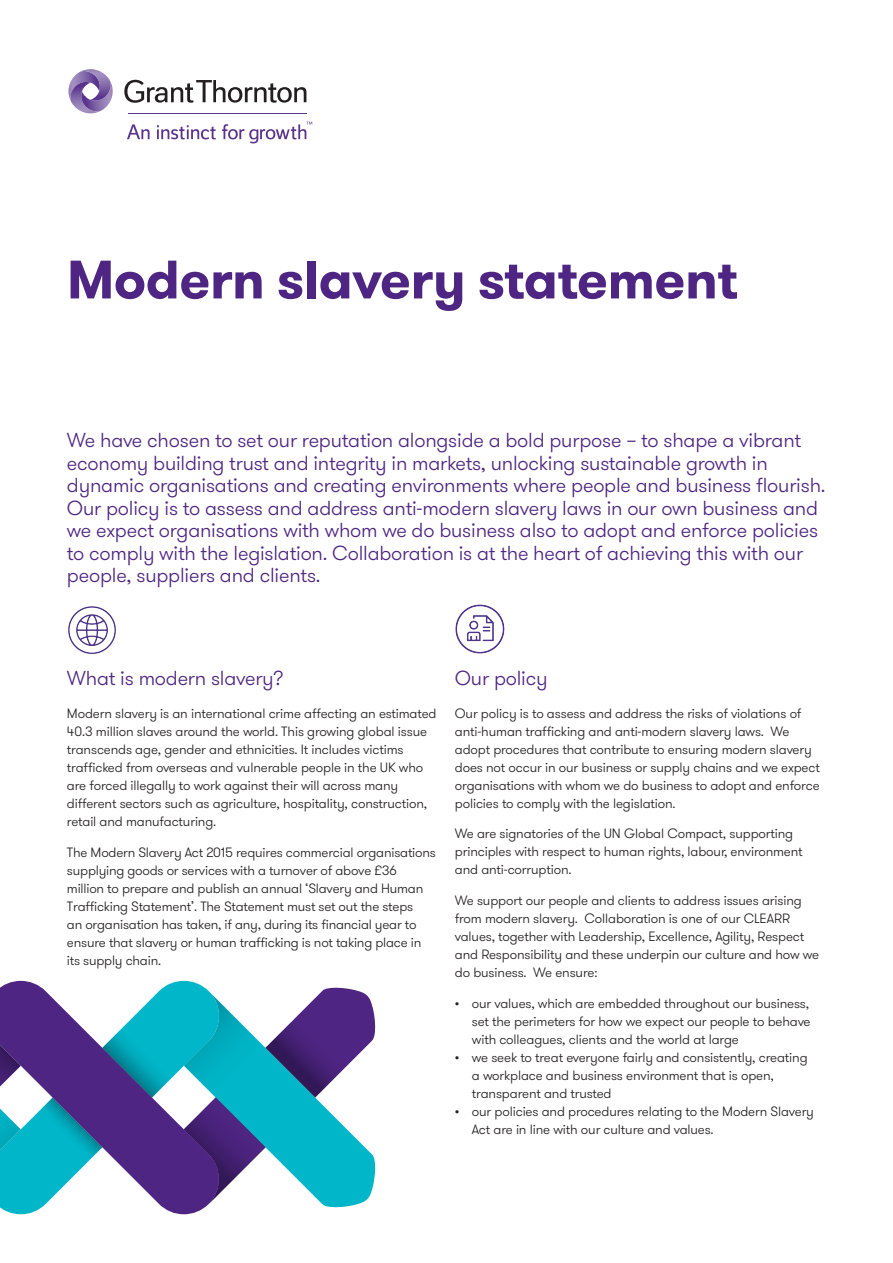
<style>
.page{position:relative;width:893px;height:1263px;background:#fff}
.page>*{position:absolute;margin:0;border:0;box-sizing:border-box;transform-origin:0 0}
.t1{font:700 54px "GT Walsheim Pro";letter-spacing:-.01em;color:#4e2582}
.t2{font:300 20.25px/22.5px "GT Walsheim Pro";letter-spacing:-.01em;color:#4e2582}
.t3{font:300 13.5px/18px "GT Walsheim Pro";letter-spacing:-.01em;color:#231f20}
</style>
<div class="page">
<svg style="left:0;top:981px;width:376px;height:233px"></svg>
<img style="left:68px;top:606px;width:48px;height:48px">
<img style="left:455px;top:604px;width:50px;height:50px">
<svg style="left:124px;top:80px;width:182px;height:23px"></svg>
<svg style="left:68px;top:69px;width:45px;height:45px"></svg>
<svg style="left:127px;top:124px;width:23px;height:15px"></svg>
<svg style="left:157px;top:125px;width:59px;height:14px"></svg>
<svg style="left:222px;top:122px;width:90px;height:21px"></svg>
<hr style="left:128px;top:113px;width:178px;height:1px;background:#5a338e">
<h1 class="t1" style="left:67px;top:244px;width:672px">Modern slavery statement</h1>
<p class="t2" style="left:67px;top:429px;width:760px">We have chosen to set our reputation alongside a bold purpose – to shape a vibrant economy building trust and integrity in markets, unlocking sustainable growth in dynamic organisations and creating environments where people and business flourish.<br>Our policy is to assess and address anti-modern slavery laws in our own business and we expect organisations with whom we do business also to adopt and enforce policies to comply with the legislation. Collaboration is at the heart of achieving this with our people, suppliers and clients.</p>
<h2 class="t2" style="left:67px;top:667px;width:218px">What is modern slavery?</h2>
<p class="t3" style="left:67px;top:705px;width:371px">Modern slavery is an international crime affecting an estimated 40.3 million slaves around the world. This growing global issue transcends age, gender and ethnicities. It includes victims trafficked from overseas and vulnerable people in the UK who are forced illegally to work against their will across many different sectors such as agriculture, hospitality, construction, retail and manufacturing.</p>
<p class="t3" style="left:67px;top:844px;width:370px">The Modern Slavery Act 2015 requires commercial organisations supplying goods or services with a turnover of above £36 million to prepare and publish an annual ‘Slavery and Human Trafficking Statement’. The Statement must set out the steps<br>an organisation has taken, if any, during its financial year to ensure that slavery or human trafficking is not taking place in its supply chain.</p>
<h2 class="t2" style="left:455px;top:667px;width:94px">Our policy</h2>
<p class="t3" style="left:455px;top:704px;width:366px">Our policy is to assess and address the risks of violations of anti-human trafficking and anti-modern slavery laws. We adopt procedures that contribute to ensuring modern slavery does not occur in our business or supply chains and we expect organisations with whom we do business to adopt and enforce policies to comply with the legislation.</p>
<p class="t3" style="left:455px;top:825px;width:349px">We are signatories of the UN Global Compact, supporting principles with respect to human rights, labour, environment and anti-corruption.</p>
<p class="t3" style="left:455px;top:892px;width:366px">We support our people and clients to address issues arising from modern slavery. Collaboration is one of our CLEARR values, together with Leadership, Excellence, Agility, Respect and Responsibility and these underpin our culture and how we do business. We ensure:</p>
<p class="t3" style="left:472px;top:994px;width:340px;text-align:justify;text-indent:-17px">• our values, which are embedded throughout our business, set the perimeters for how we expect our people to behave with colleagues, clients and the world at large</p>
<p class="t3" style="left:472px;top:1048px;width:337px;text-indent:-17px">• we seek to treat everyone fairly and consistently, creating a workplace and business environment that is open, transparent and trusted</p>
<p class="t3" style="left:472px;top:1102px;width:344px;text-indent:-17px">• our policies and procedures relating to the Modern Slavery<br>Act are in line with our culture and values.</p>
</div>
